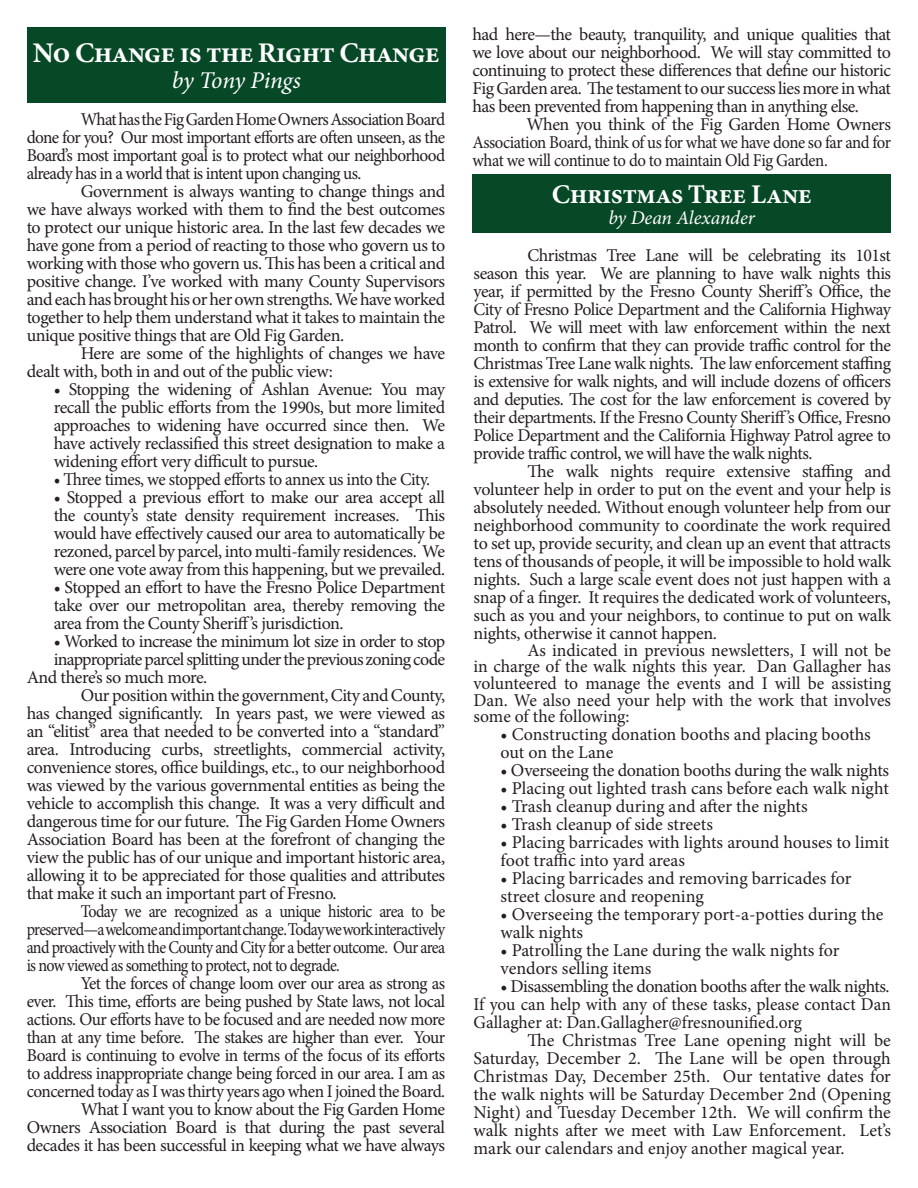
<style>
.page{position:relative;width:918px;height:1188px;background:#fff}
.page>*{position:absolute;margin:0;border:0;box-sizing:border-box;transform-origin:0 0}
.t1{font:700 28.5px "Minion Pro";letter-spacing:-.03em;color:#fff}
.t2{font:700 27px "Minion Pro";letter-spacing:-.02em;color:#fff}
.t3{font:italic 24px "Minion Pro";letter-spacing:-.015em;color:#fff}
.t4{font:italic 19.5px "Minion Pro";letter-spacing:-.005em;color:#fff}
.t5{font:18px/18px "Minion Pro";letter-spacing:-.025em;color:#231f20;text-align:justify}
.t6{font:18px/18px "Minion Pro";letter-spacing:-.025em;color:#231f20;text-align:justify;scale:.96 1}
.t7{font:18px "Minion Pro";letter-spacing:-.025em;color:#231f20;scale:.89 1}
</style>
<div class="page">
<div style="left:27px;top:27px;width:419px;height:76px;background:#074826"></div>
<div style="left:472px;top:174px;width:419px;height:59px;background:#074826"></div>
<h1 class="t1" style="left:33px;top:33px;width:408px">No Change is the Right Change</h1>
<h3 class="t3" style="left:172px;top:64px;width:131px">by Tony Pings</h3>
<p class="t6" style="left:27px;top:110px;width:437px;text-indent:54px">What has the Fig Garden Home Owners Association Board done for you? Our most important efforts are often unseen, as the Board’s most important goal is to protect what our neighborhood already has in a world that is intent upon changing us.</p>
<p class="t5" style="left:27px;top:182px;width:420px;text-indent:54px">Government is always wanting to change things and we have always worked with them to find the best outcomes to protect our unique historic area. In the last few decades we have gone from a period of reacting to those who govern us to working with those who govern us. This has been a critical and positive change. I’ve worked with many County Supervisors and each has brought his or her own strengths. We have worked together to help them understand what it takes to maintain the unique positive things that are Old Fig Garden.</p>
<p class="t5" style="left:27px;top:344px;width:420px;text-indent:54px">Here are some of the highlights of changes we have dealt with, both in and out of the public view:</p>
<p class="t5" style="left:54px;top:380px;width:393px">• Stopping the widening of Ashlan Avenue: You may recall the public efforts from the 1990s, but more limited approaches to widening have occurred since then. We have actively reclassified this street designation to make a widening effort very difficult to pursue.</p>
<p class="t6" style="left:54px;top:470px;width:394px">• Three times, we stopped efforts to annex us into the City.</p>
<p class="t5" style="left:54px;top:488px;width:393px">• Stopped a previous effort to make our area accept all the county’s state density requirement increases. This would have effectively caused our area to automatically be rezoned, parcel by parcel, into multi-family residences. We were one vote away from this happening, but we prevailed.</p>
<p class="t5" style="left:54px;top:578px;width:393px">• Stopped an effort to have the Fresno Police Department take over our metropolitan area, thereby removing the area from the County Sheriff’s jurisdiction.</p>
<p class="t5" style="left:54px;top:632px;width:393px">• Worked to increase the minimum lot size in order to stop</p>
<p class="t5" style="left:54px;top:650px;width:393px">inappropriate parcel splitting under the previous zoning code</p>
<p class="t5" style="left:27px;top:668px;width:182px">And there’s so much more.</p>
<p class="t5" style="left:81px;top:686px;width:366px">Our position within the government, City and County,</p>
<p class="t5" style="left:27px;top:704px;width:420px">has changed significantly. In years past, we were viewed as</p>
<p class="t5" style="left:27px;top:722px;width:420px">an “elitist” area that needed to be converted into a “standard”</p>
<p class="t5" style="left:27px;top:740px;width:420px">area. Introducing curbs, streetlights, commercial activity,</p>
<p class="t5" style="left:27px;top:758px;width:420px">convenience stores, office buildings, etc., to our neighborhood</p>
<p class="t5" style="left:27px;top:776px;width:420px">was viewed by the various governmental entities as being the</p>
<p class="t5" style="left:27px;top:794px;width:420px">vehicle to accomplish this change. It was a very difficult and</p>
<p class="t5" style="left:27px;top:812px;width:420px">dangerous time for our future. The Fig Garden Home Owners</p>
<p class="t5" style="left:27px;top:830px;width:420px">Association Board has been at the forefront of changing the</p>
<p class="t5" style="left:27px;top:848px;width:420px">view the public has of our unique and important historic area,</p>
<p class="t5" style="left:27px;top:866px;width:420px">allowing it to be appreciated for those qualities and attributes</p>
<p class="t5" style="left:27px;top:884px;width:311px">that make it such an important part of Fresno.</p>
<p class="t7" style="left:81px;top:899px;width:411px">Today we are recognized as a unique historic area to be</p>
<p class="t7" style="left:27px;top:917px;width:472px">preserved—a welcome and important change. Today we work interactively</p>
<p class="t7" style="left:27px;top:935px;width:472px">and proactively with the County and City for a better outcome. Our area</p>
<p class="t7" style="left:27px;top:953px;width:353px">is now viewed as something to protect, not to degrade.</p>
<p class="t6" style="left:81px;top:974px;width:381px">Yet the forces of change loom over our area as strong as</p>
<p class="t6" style="left:27px;top:992px;width:438px">ever. This time, efforts are being pushed by State laws, not local</p>
<p class="t6" style="left:27px;top:1010px;width:437px">actions. Our efforts have to be focused and are needed now more</p>
<p class="t6" style="left:27px;top:1028px;width:437px">than at any time before. The stakes are higher than ever. Your</p>
<p class="t6" style="left:27px;top:1046px;width:437px">Board is continuing to evolve in terms of the focus of its efforts</p>
<p class="t6" style="left:27px;top:1064px;width:438px">to address inappropriate change being forced in our area. I am as</p>
<p class="t6" style="left:27px;top:1082px;width:438px">concerned today as I was thirty years ago when I joined the Board.</p>
<p class="t5" style="left:81px;top:1100px;width:366px">What I want you to know about the Fig Garden Home</p>
<p class="t5" style="left:27px;top:1118px;width:420px">Owners Association Board is that during the past several</p>
<p class="t5" style="left:27px;top:1136px;width:420px">decades it has been successful in keeping what we have always</p>
<p class="t5" style="left:472px;top:25px;width:420px">had here—the beauty, tranquility, and unique qualities that we love about our neighborhood. We will stay committed to continuing to protect these differences that define our historic Fig Garden area. The testament to our success lies more in what has been prevented from happening than in anything else.</p>
<p class="t5" style="left:472px;top:115px;width:420px;text-indent:54px">When you think of the Fig Garden Home Owners Association Board, think of us for what we have done so far and for what we will continue to do to maintain Old Fig Garden.</p>
<h2 class="t2" style="left:552px;top:176px;width:261px">Christmas Tree Lane</h2>
<p class="t4" style="left:608px;top:205px;width:148px">by Dean Alexander</p>
<p class="t5" style="left:474px;top:247px;width:419px;text-indent:54px">Christmas Tree Lane will be celebrating its 101st season this year. We are planning to have walk nights this year, if permitted by the Fresno County Sheriff’s Office, the City of Fresno Police Department and the California Highway Patrol. We will meet with law enforcement within the next month to confirm that they can provide traffic control for the Christmas Tree Lane walk nights. The law enforcement staffing is extensive for walk nights, and will include dozens of officers and deputies. The cost for the law enforcement is covered by their departments. If the Fresno County Sheriff’s Office, Fresno Police Department and the California Highway Patrol agree to provide traffic control, we will have the walk nights.</p>
<p class="t5" style="left:474px;top:463px;width:419px;text-indent:54px">The walk nights require extensive staffing and volunteer help in order to put on the event and your help is absolutely needed. Without enough volunteer help from our neighborhood community to coordinate the work required to set up, provide security, and clean up an event that attracts tens of thousands of people, it will be impossible to hold walk nights. Such a large scale event does not just happen with a snap of a finger. It requires the dedicated work of volunteers, such as you and your neighbors, to continue to put on walk nights, otherwise it cannot happen.</p>
<p class="t5" style="left:474px;top:642px;width:419px;line-height:16.5px;text-indent:54px">As indicated in previous newsletters, I will not be in charge of the walk nights this year. Dan Gallagher has volunteered to manage the events and I will be assisting Dan. We also need your help with the work that involves some of the following:</p>
<p class="t5" style="left:501px;top:725px;width:372px">• Constructing donation booths and placing booths out on the Lane</p>
<p class="t5" style="left:501px;top:761px;width:390px">• Overseeing the donation booths during the walk nights</p>
<p class="t5" style="left:501px;top:779px;width:390px">• Placing out lighted trash cans before each walk night</p>
<p class="t5" style="left:501px;top:797px;width:309px">• Trash cleanup during and after the nights</p>
<p class="t5" style="left:501px;top:815px;width:214px">• Trash cleanup of side streets</p>
<p class="t5" style="left:501px;top:833px;width:390px">• Placing barricades with lights around houses to limit foot traffic into yard areas</p>
<p class="t5" style="left:501px;top:869px;width:352px">• Placing barricades and removing barricades for street closure and reopening</p>
<p class="t5" style="left:501px;top:905px;width:384px">• Overseeing the temporary port-a-potties during the walk nights</p>
<p class="t5" style="left:501px;top:941px;width:340px">• Patrolling the Lane during the walk nights for vendors selling items</p>
<p class="t5" style="left:474px;top:977px;width:419px;text-indent:27px">• Disassembling the donation booths after the walk nights.<br>If you can help with any of these tasks, please contact Dan Gallagher at: Dan.Gallagher@fresnounified.org</p>
<p class="t5" style="left:474px;top:1031px;width:419px;text-indent:54px">The Christmas Tree Lane opening night will be Saturday, December 2. The Lane will be open through Christmas Day, December 25th. Our tentative dates for the walk nights will be Saturday December 2nd (Opening Night) and Tuesday December 12th. We will confirm the walk nights after we meet with Law Enforcement. Let’s mark our calendars and enjoy another magical year.</p>
</div>
